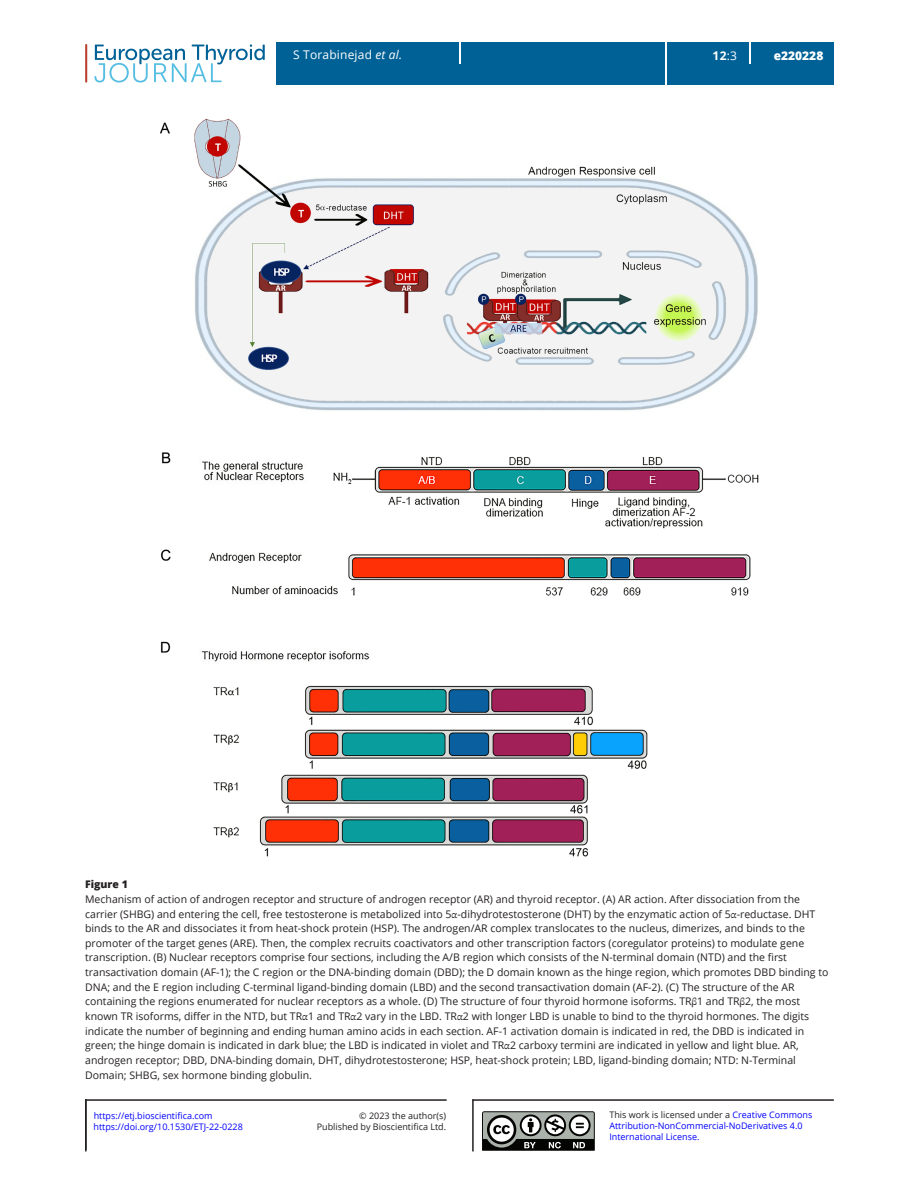
<style>
.page{position:relative;width:919px;height:1187px;background:#fff}
.page>*{position:absolute;margin:0;border:0;box-sizing:border-box;transform-origin:0 0}
.t1{font:12px "Open Sans";letter-spacing:.015em;color:#fff}
.t2{font:800 12px "Open Sans";color:#fff}
.t3{font:700 12px "Open Sans";color:#fff}
.FC{font:10.5px/14.7px "Open Sans";color:#231f20}
.FC-2{font:800 10.5px "Open Sans";color:#231f20}
.t4{font:9px/11.2px "Open Sans";color:#00f}
.t5{font:9px "Open Sans";color:#231f20}
.s1{font-style:italic}
.s2{font-weight:400}
.s3{font-family:"STIX Two Text"}
.s4{color:#231f20}
</style>
<div class="page">
<div style="left:276px;top:42px;width:557px;height:43px;background:#006196"></div>
<svg style="left:94px;top:45px;width:171px;height:37px"></svg>
<hr style="left:85px;top:44px;width:2px;height:39px;background:#b7402f">
<svg style="left:459px;top:42px;width:1px;height:22px"></svg>
<hr style="left:665px;top:42px;width:1px;height:43px;background:#fff">
<svg style="left:749px;top:42px;width:1px;height:22px"></svg>
<img style="left:160px;top:118px;width:599px;height:739px">
<svg style="left:482px;top:1111px;width:113px;height:40px"></svg>
<hr style="left:85px;top:1099px;width:361px;height:1px;background:#231f20">
<hr style="left:85px;top:1099px;width:2px;height:52px;background:#231f20">
<hr style="left:472px;top:1099px;width:1px;height:52px;background:#231f20">
<hr style="left:472px;top:1099px;width:361px;height:1px;background:#231f20">
<p class="t1" style="left:293px;top:47px;width:111px">S Torabinejad <span class="s1">et al.</span></p>
<p class="t3" style="left:712px;top:47px;width:26px">12<span class="s2">:3</span></p>
<p class="t2" style="left:773px;top:46px;width:51px">e220228</p>
<p class="FC-2" style="left:85px;top:876px;width:44px">Figure 1</p>
<p class="FC" style="left:85px;top:891px;width:744px">Mechanism of action of androgen receptor and structure of androgen receptor (AR) and thyroid receptor. (A) AR action. After dissociation from the carrier (SHBG) and entering the cell, free testosterone is metabolized into 5<span class="s3">α</span>-dihydrotestosterone (DHT) by the enzymatic action of 5<span class="s3">α</span>-reductase. DHT binds to the AR and dissociates it from heat-shock protein (HSP). The androgen/AR complex translocates to the nucleus, dimerizes, and binds to the promoter of the target genes (ARE). Then, the complex recruits coactivators and other transcription factors (coregulator proteins) to modulate gene transcription. (B) Nuclear receptors comprise four sections, including the A/B region which consists of the N-terminal domain (NTD) and the first transactivation domain (AF-1); the C region or the DNA-binding domain (DBD); the D domain known as the hinge region, which promotes DBD binding to DNA; and the E region including C-terminal ligand-binding domain (LBD) and the second transactivation domain (AF-2). (C) The structure of the AR containing the regions enumerated for nuclear receptors as a whole. (D) The structure of four thyroid hormone isoforms. TR<span class="s3">β</span>1 and TR<span class="s3">β</span>2, the most known TR isoforms, differ in the NTD, but TR<span class="s3">α</span>1 and TR<span class="s3">α</span>2 vary in the LBD. TR<span class="s3">α</span>2 with longer LBD is unable to bind to the thyroid hormones. The digits indicate the number of beginning and ending human amino acids in each section. AF-1 activation domain is indicated in red, the DBD is indicated in green; the hinge domain is indicated in dark blue; the LBD is indicated in violet and TR<span class="s3">α</span>2 carboxy termini are indicated in yellow and light blue. AR, androgen receptor; DBD, DNA-binding domain, DHT, dihydrotestosterone; HSP, heat-shock protein; LBD, ligand-binding domain; NTD: N-Terminal Domain; SHBG, sex hormone binding globulin.</p>
<p class="t4" style="left:94px;top:1109px;width:120px">https://etj.bioscientifica.com</p>
<p class="t5" style="left:359px;top:1109px;width:88px">© 2023 the author(s)</p>
<p class="t4" style="left:93px;top:1121px;width:151px">https://doi.org/10.1530/ETJ-22-0228</p>
<p class="t5" style="left:317px;top:1120px;width:131px">Published by Bioscientifica Ltd.</p>
<p class="t4" style="left:609px;top:1108px;width:204px"><span class="s4">This work is licensed under a</span> Creative Commons<br>Attribution-NonCommercial-NoDerivatives 4.0<br>International License.</p>
</div>
